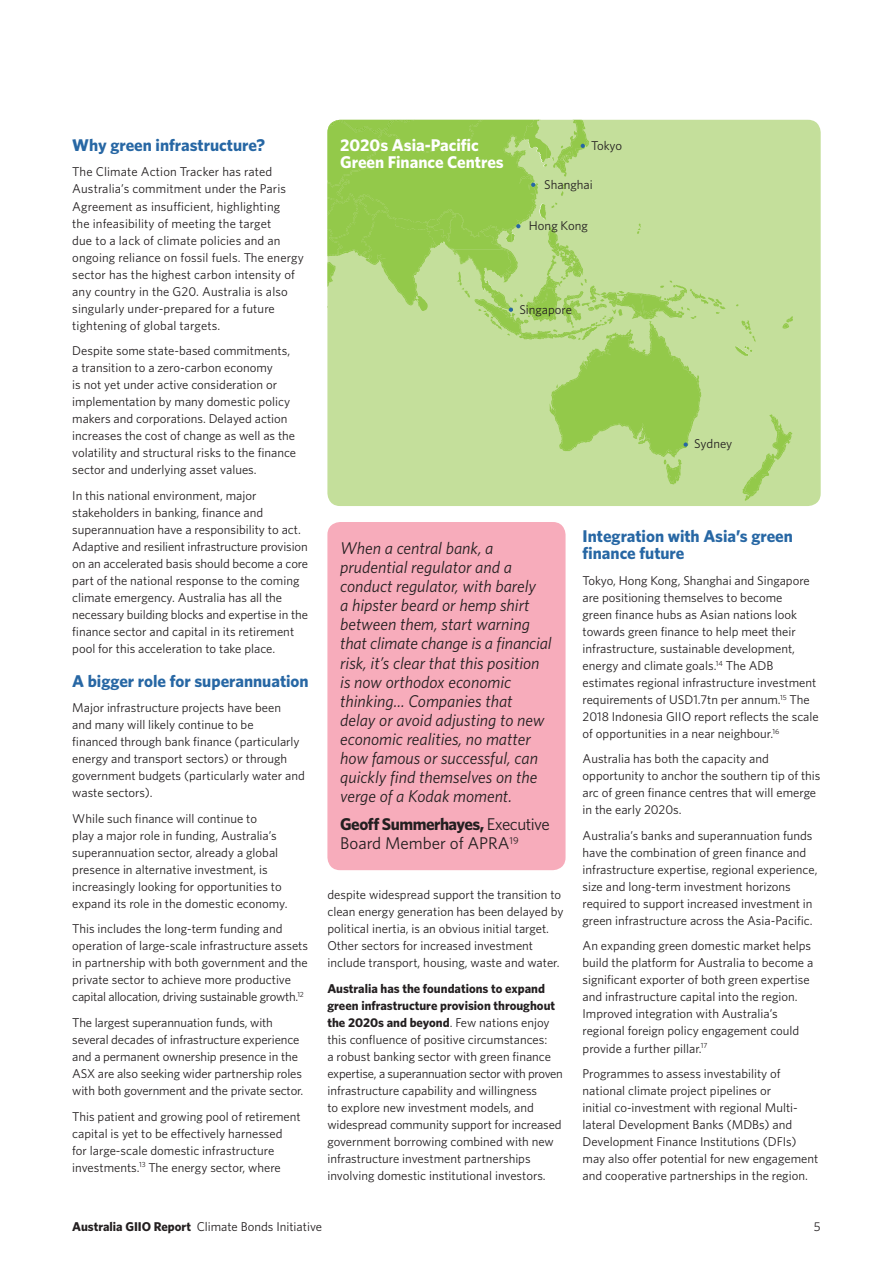
<style>
.page{position:relative;width:893px;height:1263px;background:#fff}
.page>*{position:absolute;margin:0;border:0;box-sizing:border-box;transform-origin:0 0}
._2_Quote{font:italic 16.95px/19.2px "Whitney";color:#231f20}
.B_Head{font:700 16.95px/17px "Whitney";color:#2767a4}
._3_Quotee{font:16.95px/19.2px "Whitney";color:#231f20}
.B_Head-2{font:700 16.95px/17px "Whitney";color:#fff}
._1_Body{font:12.75px/17px "Whitney";color:#231f20}
.s1{font-weight:700}
</style>
<div class="page">
<div style="left:327px;top:522px;width:239px;height:348px;background:#f7acbb;border-radius:13px"></div>
<div style="left:327px;top:120px;width:494px;height:386px;background:#c4df9b;border-radius:13px"></div>
<svg style="left:327px;top:120px;width:466px;height:386px"></svg>
<p class="B_Head" style="left:72px;top:136px;width:194px">Why green infrastructure?</p>
<p class="_1_Body" style="left:72px;top:163px;width:233px">The Climate Action Tracker has rated Australia’s commitment under the Paris Agreement as insufficient, highlighting<br>the infeasibility of meeting the target<br>due to a lack of climate policies and an ongoing reliance on fossil fuels. The energy sector has the highest carbon intensity of any country in the G20. Australia is also singularly under-prepared for a future tightening of global targets.</p>
<p class="_1_Body" style="left:72px;top:342px;width:225px">Despite some state-based commitments, a transition to a zero-carbon economy<br>is not yet under active consideration or implementation by many domestic policy makers and corporations. Delayed action increases the cost of change as well as the volatility and structural risks to the finance sector and underlying asset values.</p>
<p class="_1_Body" style="left:72px;top:486px;width:237px">In this national environment, major stakeholders in banking, finance and superannuation have a responsibility to act.<br>Adaptive and resilient infrastructure provision on an accelerated basis should become a core part of the national response to the coming climate emergency. Australia has all the necessary building blocks and expertise in the finance sector and capital in its retirement pool for this acceleration to take place.</p>
<p class="B_Head" style="left:72px;top:672px;width:238px">A bigger role for superannuation</p>
<p class="_1_Body" style="left:72px;top:699px;width:234px">Major infrastructure projects have been<br>and many will likely continue to be<br>financed through bank finance (particularly energy and transport sectors) or through government budgets (particularly water and waste sectors).</p>
<p class="_1_Body" style="left:72px;top:810px;width:217px">While such finance will continue to<br>play a major role in funding, Australia’s superannuation sector, already a global presence in alternative investment, is increasingly looking for opportunities to expand its role in the domestic economy.</p>
<p class="_1_Body" style="left:72px;top:920px;width:237px">This includes the long-term funding and operation of large-scale infrastructure assets in partnership with both government and the private sector to achieve more productive capital allocation, driving sustainable growth.<sup>12</sup></p>
<p class="_1_Body" style="left:72px;top:1014px;width:233px">The largest superannuation funds, with several decades of infrastructure experience and a permanent ownership presence in the ASX are also seeking wider partnership roles with both government and the private sector.</p>
<p class="_1_Body" style="left:72px;top:1107px;width:230px">This patient and growing pool of retirement capital is yet to be effectively harnessed<br>for large-scale domestic infrastructure investments.<sup>13</sup> The energy sector, where</p>
<p class="B_Head-2" style="left:340px;top:136px;width:165px">2020s Asia-Pacific<br>Green Finance Centres</p>
<p class="_1_Body" style="left:591px;top:136px;width:32px">Tokyo</p>
<p class="_1_Body" style="left:544px;top:175px;width:50px">Shanghai</p>
<p class="_1_Body" style="left:529px;top:217px;width:60px">Hong Kong</p>
<p class="_1_Body" style="left:519px;top:300px;width:54px">Singapore</p>
<p class="_1_Body" style="left:694px;top:435px;width:40px">Sydney</p>
<p class="_2_Quote" style="left:340px;top:538px;width:213px">When a central bank, a prudential regulator and a conduct regulator, with barely<br>a hipster beard or hemp shirt between them, start warning that climate change is a financial risk, it’s clear that this position is now orthodox economic thinking... Companies that delay or avoid adjusting to new economic realities, no matter how famous or successful, can quickly find themselves on the verge of a Kodak moment.</p>
<p class="_3_Quotee" style="left:340px;top:814px;width:211px"><span class="s1">Geoff Summerhayes,</span> Executive<br>Board Member of APRA<sup>19</sup></p>
<p class="_1_Body" style="left:327px;top:886px;width:238px">despite widespread support the transition to clean energy generation has been delayed by political inertia, is an obvious initial target.<br>Other sectors for increased investment include transport, housing, waste and water.</p>
<p class="_1_Body" style="left:327px;top:980px;width:237px"><span class="s1">Australia has the foundations to expand green infrastructure provision throughout the 2020s and beyond</span>. Few nations enjoy this confluence of positive circumstances:<br>a robust banking sector with green finance expertise, a superannuation sector with proven infrastructure capability and willingness<br>to explore new investment models, and widespread community support for increased government borrowing combined with new infrastructure investment partnerships involving domestic institutional investors.</p>
<p class="B_Head" style="left:583px;top:527px;width:212px">Integration with Asia’s green finance future</p>
<p class="_1_Body" style="left:583px;top:571px;width:238px">Tokyo, Hong Kong, Shanghai and Singapore are positioning themselves to become<br>green finance hubs as Asian nations look towards green finance to help meet their infrastructure, sustainable development, energy and climate goals.<sup>14</sup> The ADB estimates regional infrastructure investment requirements of USD1.7tn per annum.<sup>15</sup> The 2018 Indonesia GIIO report reflects the scale of opportunities in a near neighbour.<sup>16</sup></p>
<p class="_1_Body" style="left:583px;top:750px;width:239px">Australia has both the capacity and opportunity to anchor the southern tip of this arc of green finance centres that will emerge in the early 2020s.</p>
<p class="_1_Body" style="left:583px;top:827px;width:236px">Australia’s banks and superannuation funds have the combination of green finance and infrastructure expertise, regional experience, size and long-term investment horizons required to support increased investment in green infrastructure across the Asia-Pacific.</p>
<p class="_1_Body" style="left:583px;top:937px;width:232px">An expanding green domestic market helps build the platform for Australia to become a significant exporter of both green expertise and infrastructure capital into the region.<br>Improved integration with Australia’s regional foreign policy engagement could provide a further pillar.<sup>17</sup></p>
<p class="_1_Body" style="left:583px;top:1065px;width:237px">Programmes to assess investability of national climate project pipelines or<br>initial co-investment with regional Multi&shy;lateral Development Banks (MDBs) and Development Finance Institutions (DFIs) may also offer potential for new engagement and cooperative partnerships in the region.</p>
<p class="_1_Body" style="left:72px;top:1218px;width:251px"><span class="s1">Australia GIIO Report</span> Climate Bonds Initiative</p>
<p class="_1_Body" style="left:814px;top:1218px;width:8px">5</p>
</div>
